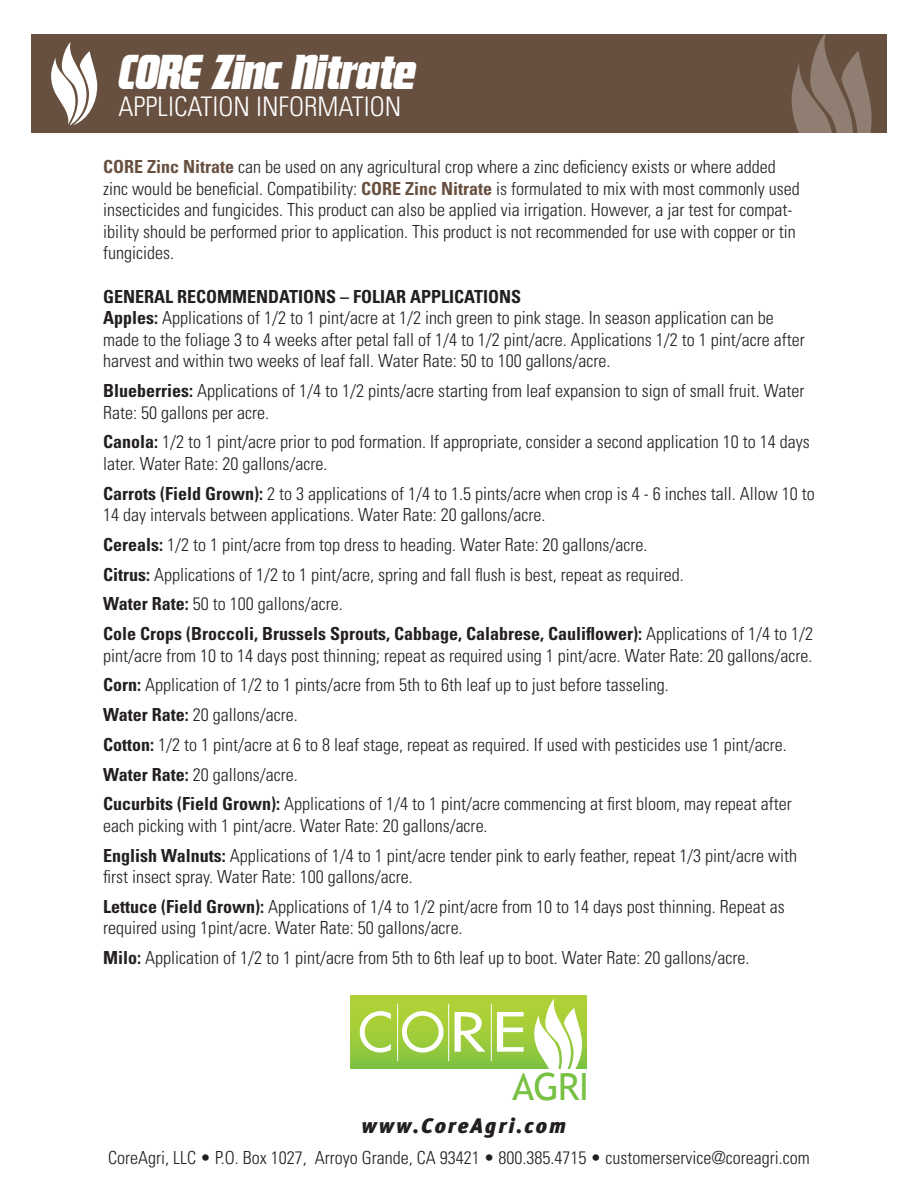
<style>
.page{position:relative;width:918px;height:1188px;background:#fff}
.page>*{position:absolute;margin:0;border:0;box-sizing:border-box;transform-origin:0 0}
.t1{font:52.8px "Futura";color:#fff}
.t2{font:italic 42.15px "Turista Gorda NF";color:#fff}
.t3{font:37.5px "Trebuchet MS";color:#78c143}
.t4{font:300 condensed 27px "Univers";color:#fff}
.t5{font:italic 900 21px "Meta Plus";letter-spacing:.1em;color:#231f20}
.t6{font:300 condensed 18px/29.7px "Univers";color:#231f20}
.s1{font-weight:700;color:#685040}
.s2{font-weight:700}
</style>
<div class="page">
<div style="left:31px;top:34px;width:856px;height:99px;background:#685040"></div>
<svg style="left:792px;top:34px;width:80px;height:99px;background:#7f6a5d"></svg>
<div style="left:351px;top:996px;width:236px;height:73px;background:linear-gradient(to bottom,#b8d434,#84c441)"></div>
<hr style="left:397px;top:1004px;width:1px;height:57px;background:#fff">
<hr style="left:448px;top:1004px;width:1px;height:57px;background:#fff">
<hr style="left:491px;top:1004px;width:1px;height:57px;background:#fff">
<svg style="left:534px;top:999px;width:48px;height:70px"></svg>
<svg style="left:51px;top:42px;width:46px;height:84px"></svg>
<h2 class="t2" style="left:117px;top:47px;width:307px">CORE ZincNitrate</h2>
<h3 class="t4" style="left:119px;top:90px;width:284px">Application I nformation</h3>
<p class="t6" style="left:103px;top:156px;width:698px;line-height:21.6px"><span class="s1">CORE Zinc Nitrate</span> can be used on any agricultural crop where a zinc deficiency exists or where added zinc would be beneficial. Compatibility: <span class="s1">CORE Zinc Nitrate</span> is formulated to mix with most commonly used insecticides and fungicides. This product can also be applied via irrigation. However, a jar test for compat&shy;ibility should be performed prior to application. This product is not recommended for use with copper or tin fungicides.</p>
<p class="t6" style="left:103px;top:285px;width:703px;line-height:21.6px"><span class="s2">GENERAL RECOMMENDATIONS – FOLIAR APPLICATIONS<br>Apples:</span> Applications of 1/2 to 1 pint/acre at 1/2 inch green to pink stage. I n season application can be made to the foliage 3 to 4 weeks after petal fall of 1/4 to 1/2 pint/acre. Applications 1/2 to 1 pint/acre after harvest and within two weeks of leaf fall. Water Rate: 50 to 100 gallons/acre.</p>
<p class="t6" style="left:103px;top:380px;width:703px;line-height:21.6px"><span class="s2">Blueberries:</span> Applications of 1/4 to 1/2 pints/acre starting from leaf expansion to sign of small fruit. Water<br>Rate: 50 gallons per acre.</p>
<p class="t6" style="left:103px;top:431px;width:708px;line-height:21.6px"><span class="s2">Canola:</span> 1/2 to 1 pint/acre prior to pod formation. If appropriate, consider a second application 10 to 14 days later. Water Rate: 20 gallons/acre.</p>
<p class="t6" style="left:103px;top:482px;width:713px;line-height:21.6px"><span class="s2">Carrots (Field Grown):</span> 2 to 3 applications of 1/4 to 1.5 pints/acre when crop is 4 - 6 inches tall. Allow 10 to<br>14 day intervals between applications. Water Rate: 20 gallons/acre.</p>
<p class="t6" style="left:103px;top:530px;width:711px"><span class="s2">Cereals:</span> 1/2 to 1 pint/acre from top dress to heading. Water Rate: 20 gallons/acre.<br><span class="s2">Citrus:</span> Applications of 1/2 to 1 pint/acre, spring and fall flush is best, repeat as required.<br><span class="s2">Water Rate:</span> 50 to 100 gallons/acre.<br><span class="s2">Cole Crops (Broccoli, Brussels Sprouts, Cabbage, Calabrese, Cauliflower):</span> Applications of 1/4 to 1/2</p>
<p class="t6" style="left:103px;top:640px;width:711px">pint/acre from 10 to 14 days post thinning; repeat as required using 1 pint/acre. Water Rate: 20 gallons/acre.<br><span class="s2">Corn:</span> Application of 1/2 to 1 pints/acre from 5th to 6th leaf up to just before tasseling.<br><span class="s2">Water Rate:</span> 20 gallons/acre.<br><span class="s2">Cotton:</span> 1/2 to 1 pint/acre at 6 to 8 leaf stage, repeat as required. If used with pesticides use 1 pint/acre.<br><span class="s2">Water Rate:</span> 20 gallons/acre.<br><span class="s2">Cucurbits (Field Grown):</span> Applications of 1/4 to 1 pint/acre commencing at first bloom, may repeat after</p>
<p class="t6" style="left:103px;top:810px;width:696px">each picking with 1 pint/acre. Water Rate: 20 gallons/acre.<br><span class="s2">English Walnuts:</span> Applications of 1/4 to 1 pint/acre tender pink to early feather, repeat 1/3 pint/acre with</p>
<p class="t6" style="left:103px;top:862px;width:683px">first insect spray. Water Rate: 100 gallons/acre.<br><span class="s2">Lettuce (Field Grown):</span> Applications of 1/4 to 1/2 pint/acre from 10 to 14 days post thinning. Repeat as</p>
<p class="t6" style="left:103px;top:913px;width:648px">required using 1pint/acre. Water Rate: 50 gallons/acre.<br><span class="s2">Milo:</span> Application of 1/2 to 1 pint/acre from 5th to 6th leaf up to boot. Water Rate: 20 gallons/acre.</p>
<h1 class="t1" style="left:358px;top:998px;width:170px">CORE</h1>
<h3 class="t3" style="left:512px;top:1065px;width:78px">AGRI</h3>
<p class="t5" style="left:362px;top:1113px;width:206px">www.CoreAgri.com</p>
<p class="t6" style="left:108px;top:1143px;width:703px">CoreAgri, LLC • P.O. Box 1027, Arroyo Grande, CA 93421 • 800.385.4715 • customerservice@coreagri.com</p>
</div>
